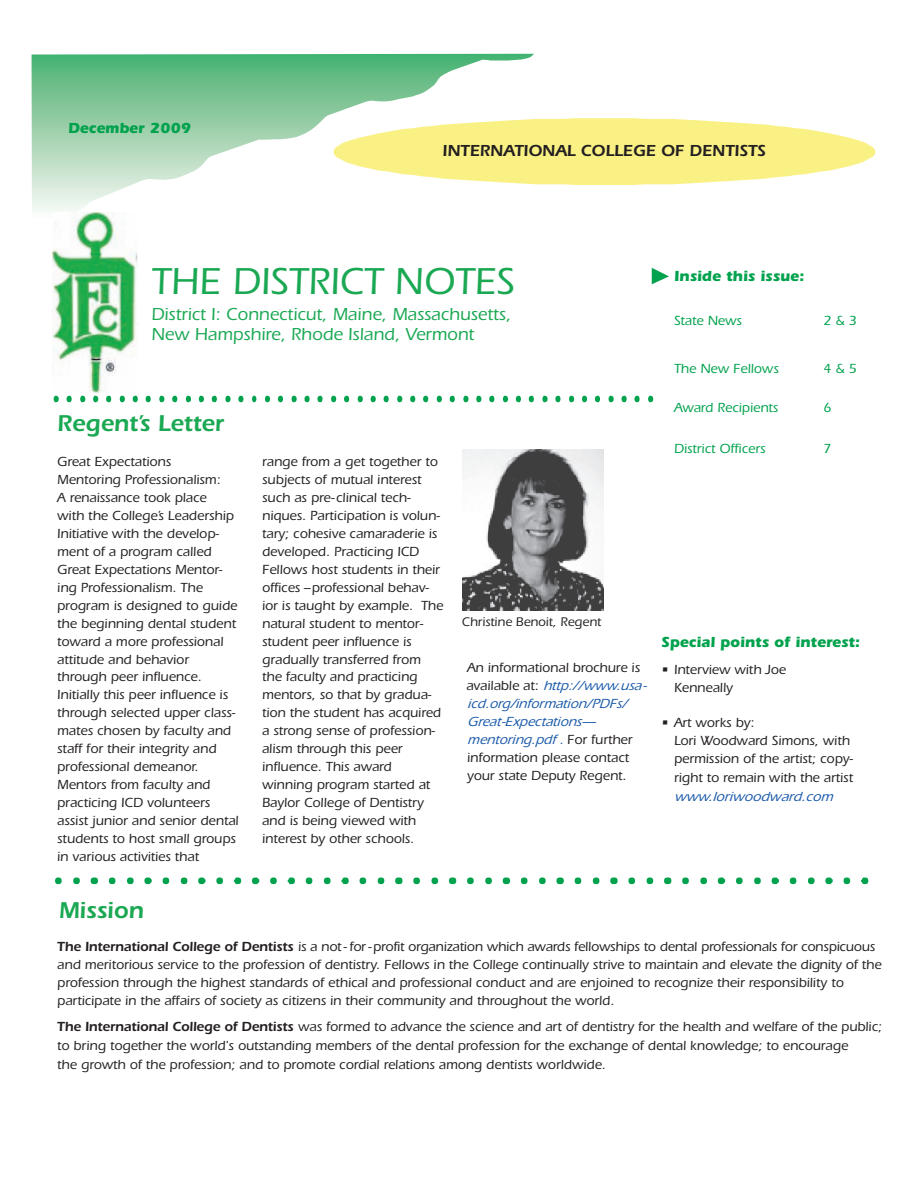
<style>
.page{position:relative;width:918px;height:1188px;background:#fff}
.page>*{position:absolute;margin:0;border:0;box-sizing:border-box;transform-origin:0 0}
.t1{font:500 38.85px "Itc Eras";color:#1aa853}
.t2{font:600 23.7px "Itc Eras";color:#1aa853}
.t3{font:500 18px/20.9px "Itc Eras";color:#1aa853}
.t4{font:600 16.5px "Itc Eras";color:#231f20}
.t5{font:700 15.15px "Itc Eras";color:#00a24d}
.t6{font:500 13.65px/18px "Itc Eras";color:#231f20}
.t7{font:500 13.65px "Itc Eras";color:#00a24d}
.t8{font:italic 500 13.65px "Itc Eras";color:#1a5aa9;scale:1.04 1}
.t9{font:500 12.9px "Itc Eras";color:#231f20}
.s1{font-style:italic;color:#1a5aa9}
.s2{color:#1a5aa9}
.s3{font-weight:600}
</style>
<div class="page">
<svg style="left:32px;top:54px;width:502px;height:158px"></svg>
<svg style="left:333px;top:118px;width:542px;height:67px"></svg>
<svg style="left:652px;top:268px;width:17px;height:16px"></svg>
<img style="left:463px;top:450px;width:141px;height:160px">
<svg style="left:55px;top:878px;width:7px;height:6px"></svg>
<svg style="left:73px;top:878px;width:7px;height:6px"></svg>
<svg style="left:91px;top:878px;width:7px;height:6px"></svg>
<svg style="left:109px;top:878px;width:6px;height:6px"></svg>
<svg style="left:127px;top:878px;width:7px;height:6px"></svg>
<svg style="left:144px;top:878px;width:8px;height:6px"></svg>
<svg style="left:163px;top:878px;width:6px;height:6px"></svg>
<svg style="left:181px;top:878px;width:6px;height:6px"></svg>
<svg style="left:198px;top:878px;width:8px;height:6px"></svg>
<svg style="left:216px;top:878px;width:7px;height:6px"></svg>
<svg style="left:234px;top:878px;width:7px;height:6px"></svg>
<svg style="left:252px;top:878px;width:7px;height:6px"></svg>
<svg style="left:270px;top:878px;width:7px;height:6px"></svg>
<svg style="left:288px;top:878px;width:7px;height:6px"></svg>
<svg style="left:306px;top:878px;width:6px;height:6px"></svg>
<svg style="left:324px;top:878px;width:7px;height:6px"></svg>
<svg style="left:341px;top:878px;width:8px;height:6px"></svg>
<svg style="left:360px;top:878px;width:6px;height:6px"></svg>
<svg style="left:378px;top:878px;width:6px;height:6px"></svg>
<svg style="left:395px;top:878px;width:7px;height:6px"></svg>
<svg style="left:413px;top:878px;width:7px;height:6px"></svg>
<svg style="left:432px;top:878px;width:6px;height:6px"></svg>
<svg style="left:449px;top:878px;width:7px;height:6px"></svg>
<svg style="left:467px;top:878px;width:7px;height:6px"></svg>
<svg style="left:485px;top:878px;width:7px;height:6px"></svg>
<svg style="left:503px;top:878px;width:7px;height:6px"></svg>
<svg style="left:521px;top:878px;width:6px;height:6px"></svg>
<svg style="left:539px;top:878px;width:7px;height:6px"></svg>
<svg style="left:557px;top:878px;width:7px;height:6px"></svg>
<svg style="left:575px;top:878px;width:6px;height:6px"></svg>
<svg style="left:593px;top:878px;width:6px;height:6px"></svg>
<svg style="left:610px;top:878px;width:8px;height:6px"></svg>
<svg style="left:628px;top:878px;width:7px;height:6px"></svg>
<svg style="left:647px;top:878px;width:6px;height:6px"></svg>
<svg style="left:664px;top:878px;width:7px;height:6px"></svg>
<svg style="left:682px;top:878px;width:7px;height:6px"></svg>
<svg style="left:700px;top:878px;width:7px;height:6px"></svg>
<svg style="left:718px;top:878px;width:7px;height:6px"></svg>
<svg style="left:736px;top:878px;width:7px;height:6px"></svg>
<svg style="left:754px;top:878px;width:7px;height:6px"></svg>
<svg style="left:772px;top:878px;width:7px;height:6px"></svg>
<svg style="left:790px;top:878px;width:6px;height:6px"></svg>
<svg style="left:808px;top:878px;width:7px;height:6px"></svg>
<svg style="left:825px;top:878px;width:8px;height:6px"></svg>
<svg style="left:844px;top:878px;width:6px;height:6px"></svg>
<svg style="left:861px;top:878px;width:7px;height:6px"></svg>
<img style="left:53px;top:212px;width:85px;height:180px">
<svg style="left:54px;top:396px;width:5px;height:6px"></svg>
<svg style="left:67px;top:396px;width:5px;height:6px"></svg>
<svg style="left:80px;top:396px;width:5px;height:6px"></svg>
<svg style="left:93px;top:396px;width:5px;height:6px"></svg>
<svg style="left:106px;top:396px;width:5px;height:6px"></svg>
<svg style="left:120px;top:396px;width:5px;height:6px"></svg>
<svg style="left:133px;top:396px;width:5px;height:6px"></svg>
<svg style="left:146px;top:396px;width:5px;height:6px"></svg>
<svg style="left:159px;top:396px;width:5px;height:6px"></svg>
<svg style="left:172px;top:396px;width:5px;height:6px"></svg>
<svg style="left:186px;top:396px;width:5px;height:6px"></svg>
<svg style="left:199px;top:396px;width:5px;height:6px"></svg>
<svg style="left:212px;top:396px;width:5px;height:6px"></svg>
<svg style="left:225px;top:396px;width:6px;height:6px"></svg>
<svg style="left:238px;top:396px;width:5px;height:6px"></svg>
<svg style="left:252px;top:396px;width:4px;height:6px"></svg>
<svg style="left:265px;top:396px;width:5px;height:6px"></svg>
<svg style="left:278px;top:396px;width:5px;height:6px"></svg>
<svg style="left:292px;top:396px;width:5px;height:6px"></svg>
<svg style="left:305px;top:396px;width:5px;height:6px"></svg>
<svg style="left:317px;top:396px;width:6px;height:6px"></svg>
<svg style="left:331px;top:396px;width:5px;height:6px"></svg>
<svg style="left:344px;top:396px;width:5px;height:6px"></svg>
<svg style="left:358px;top:396px;width:5px;height:6px"></svg>
<svg style="left:371px;top:396px;width:5px;height:6px"></svg>
<svg style="left:384px;top:396px;width:5px;height:6px"></svg>
<svg style="left:397px;top:396px;width:5px;height:6px"></svg>
<svg style="left:410px;top:396px;width:5px;height:6px"></svg>
<svg style="left:423px;top:396px;width:5px;height:6px"></svg>
<svg style="left:437px;top:396px;width:5px;height:6px"></svg>
<svg style="left:450px;top:396px;width:5px;height:6px"></svg>
<svg style="left:463px;top:396px;width:5px;height:6px"></svg>
<svg style="left:476px;top:396px;width:5px;height:6px"></svg>
<svg style="left:489px;top:396px;width:5px;height:6px"></svg>
<svg style="left:503px;top:396px;width:5px;height:6px"></svg>
<svg style="left:516px;top:396px;width:5px;height:6px"></svg>
<svg style="left:529px;top:396px;width:5px;height:6px"></svg>
<svg style="left:542px;top:396px;width:6px;height:6px"></svg>
<svg style="left:555px;top:396px;width:5px;height:6px"></svg>
<svg style="left:569px;top:396px;width:5px;height:6px"></svg>
<svg style="left:582px;top:396px;width:5px;height:6px"></svg>
<svg style="left:595px;top:396px;width:5px;height:6px"></svg>
<svg style="left:609px;top:396px;width:5px;height:6px"></svg>
<svg style="left:622px;top:396px;width:5px;height:6px"></svg>
<svg style="left:635px;top:396px;width:5px;height:6px"></svg>
<svg style="left:648px;top:396px;width:5px;height:6px"></svg>
<p class="t5" style="left:68px;top:122px;width:125px">December 2009</p>
<p class="t4" style="left:443px;top:145px;width:325px">INTERNATIONAL COLLEGE OF DENTISTS</p>
<h1 class="t1" style="left:151px;top:268px;width:365px">THE DISTRICT NOTES</h1>
<h3 class="t3" style="left:151px;top:305px;width:361px">District I: Connecticut, Maine, Massachusetts,<br>New Hampshire, Rhode Island, Vermont</h3>
<h2 class="t2" style="left:57px;top:415px;width:168px">Regent’s Letter</h2>
<p class="t6" style="left:57px;top:454px;width:183px">Great Expectations<br>Mentoring Professionalism:<br>A renaissance took place<br>with the College’s Leadership<br>Initiative with the develop&shy;ment of a program called<br>Great Expectations Mentor&shy;ing Professionalism. The program is designed to guide the beginning dental student toward a more professional attitude and behavior through peer influence.<br>Initially this peer influence is through selected upper class&shy;mates chosen by faculty and staff for their integrity and professional demeanor.<br>Mentors from faculty and practicing ICD volunteers assist junior and senior dental students to host small groups in various activities that</p>
<p class="t6" style="left:262px;top:454px;width:183px">range from a get together to subjects of mutual interest such as pre-clinical tech&shy;niques. Participation is volun&shy;tary; cohesive camaraderie is developed. Practicing ICD<br>Fellows host students in their offices –professional behav&shy;ior is taught by example. The natural student to mentor&shy;student peer influence is gradually transferred from the faculty and practicing mentors, so that by gradua&shy;tion the student has acquired a strong sense of profession&shy;alism through this peer influence. This award winning program started at<br>Baylor College of Dentistry and is being viewed with interest by other schools.</p>
<p class="t9" style="left:462px;top:617px;width:141px">Christine Benoit, Regent</p>
<p class="t6" style="left:466px;top:660px;width:182px">An informational brochure is a va i l a b l e a t : <span class="s1">http://www.usa</span> <span class="s2">- </span><span class="s1">icd.org/information/PDFs/<br>Great-Expectations— mentoring.pdf .</span>F o r fu r t h e r information please contact your state Deputy Regent.</p>
<p class="t5" style="left:674px;top:270px;width:132px">Inside this issue:</p>
<p class="t7" style="left:674px;top:315px;width:69px">State News</p>
<p class="t7" style="left:824px;top:315px;width:35px">2 &amp; 3</p>
<p class="t7" style="left:674px;top:364px;width:106px">The New Fellows</p>
<p class="t7" style="left:824px;top:364px;width:35px">4 &amp; 5</p>
<p class="t7" style="left:674px;top:403px;width:106px">Award Recipients</p>
<p class="t7" style="left:824px;top:403px;width:10px">6</p>
<p class="t7" style="left:674px;top:443px;width:93px">District Officers</p>
<p class="t7" style="left:824px;top:443px;width:10px">7</p>
<p class="t5" style="left:661px;top:637px;width:200px">Special points of interest:</p>
<p class="t6" style="left:674px;top:662px;width:114px;text-indent:-13px">• Interview with Joe<br>Kenneally</p>
<p class="t6" style="left:674px;top:714px;width:181px;line-height:18.5px;text-indent:-13px">• Art works by:<br>Lori Woodward Simons, with permission of the artist; copy&shy;right to remain with the artist</p>
<p class="t8" style="left:674px;top:792px;width:157px">www.loriwoodward.com</p>
<h2 class="t2" style="left:59px;top:902px;width:86px">Mission</h2>
<p class="t6" style="left:57px;top:939px;width:826px"><span class="s3">The International College of Dentists</span> is a not - for -profit organization which awards fellowships to dental professionals for conspicuous and meritorious service to the profession of dentistry. Fellows in the College continually strive to maintain and elevate the dignity of the profession through the highest standards of ethical and professional conduct and are enjoined to recognize their responsibility to participate in the affairs of society as citizens in their community and throughout the world.</p>
<p class="t6" style="left:57px;top:1019px;width:826px;line-height:18.8px"><span class="s3">The International College of Dentists</span> was formed to advance the science and art of dentistry for the health and welfare of the public; to bring together the world's outstanding members of the dental profession for the exchange of dental knowledge; to encourage<br>the growth of the profession; and to promote cordial relations among dentists worldwide.</p>
</div>
